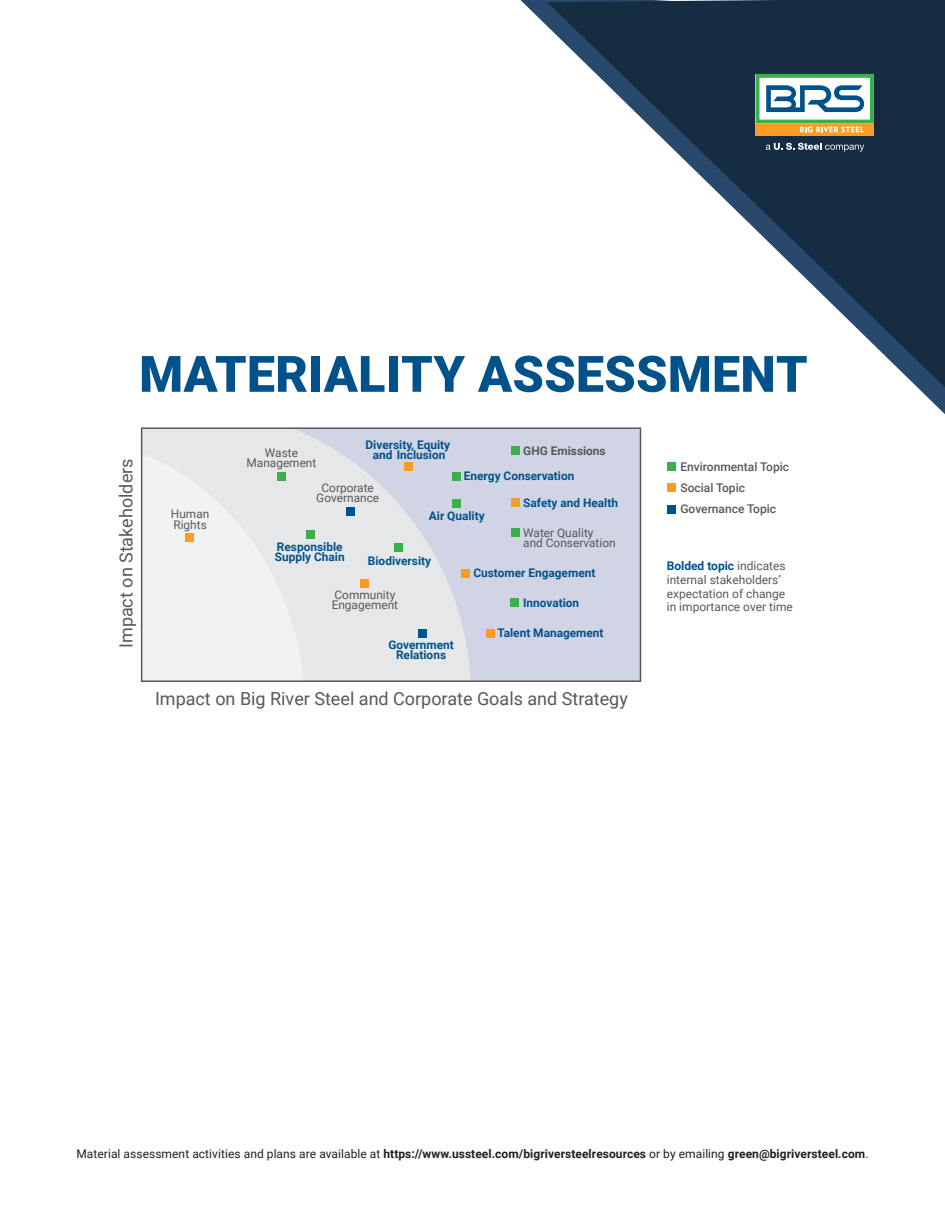
<style>
.page{position:relative;width:945px;height:1215px;background:#fff}
.page>*{position:absolute;margin:0;border:0;box-sizing:border-box;transform-origin:0 0}
.t1{font:900 50.25px "Roboto";letter-spacing:.005em;color:#01528a}
.t2{font:18px "Roboto";color:#57585a}
.t3{font:700 12px "Roboto";letter-spacing:.005em;color:#231f20}
.t4{font:12px/13.8px "Roboto";color:#57585a}
.t5{font:500 12px/21px "Roboto";color:#57585a}
.t6{font:700 11.85px/10.4px "Roboto";color:#01528a;text-align:center}
.t7{font:11.85px/10.4px "Roboto";color:#57585a}
.t8{font:700 11.85px "Roboto";color:#57585a}
.s1{font-weight:700;color:#01528a}
.s2{font-weight:400}
</style>
<div class="page">
<div style="left:142px;top:428px;width:498px;height:253px;background:#d0d4e4"></div>
<svg style="left:144px;top:430px;width:327px;height:249px;fill:#e5e7e8"></svg>
<svg style="left:144px;top:438px;width:161px;height:241px"></svg>
<svg style="left:547px;top:0;width:398px;height:390px"></svg>
<svg style="left:766px;top:143px;width:98px;height:9px"></svg>
<div style="left:756px;top:124px;width:118px;height:11px;background:#f89c23"></div>
<svg style="left:756px;top:74px;width:118px;height:59px"></svg>
<div style="left:394px;top:543px;width:9px;height:9px;background:#3baf49"></div>
<div style="left:185px;top:533px;width:9px;height:9px;background:#f89c23"></div>
<div style="left:360px;top:579px;width:9px;height:9px;background:#f89c23"></div>
<div style="left:404px;top:462px;width:9px;height:9px;background:#f89c23"></div>
<div style="left:461px;top:569px;width:9px;height:9px;background:#f89c23"></div>
<div style="left:486px;top:629px;width:9px;height:9px;background:#f89c23"></div>
<div style="left:511px;top:499px;width:8px;height:8px;background:#f89c23"></div>
<div style="left:418px;top:629px;width:9px;height:9px;background:#01528a"></div>
<div style="left:346px;top:507px;width:9px;height:8px;background:#01528a"></div>
<div style="left:306px;top:530px;width:9px;height:9px;background:#3baf49"></div>
<div style="left:277px;top:472px;width:9px;height:9px;background:#3baf49"></div>
<div style="left:452px;top:499px;width:9px;height:9px;background:#3baf49"></div>
<div style="left:452px;top:472px;width:9px;height:9px;background:#3baf49"></div>
<div style="left:511px;top:528px;width:9px;height:9px;background:#3baf49"></div>
<div style="left:510px;top:599px;width:9px;height:8px;background:#3baf49"></div>
<div style="left:511px;top:446px;width:9px;height:9px;background:#3baf49"></div>
<div style="left:141px;top:427px;width:500px;height:255px;border:2px solid #57585a"></div>
<div style="left:667px;top:462px;width:9px;height:9px;background:#3baf49"></div>
<div style="left:667px;top:483px;width:9px;height:9px;background:#f89c23"></div>
<div style="left:667px;top:505px;width:9px;height:8px;background:#01528a"></div>
<h1 class="t1" style="left:139px;top:339px;width:670px">MATERIALITY ASSESSMENT</h1>
<h2 class="t2" style="left:113px;top:648px;width:191px;rotate:-90deg">Impact on Stakeholders</h2>
<p class="t7" style="left:171px;top:509px;width:40px">Human<br>Rights</p>
<p class="t7" style="left:247px;top:447px;width:71px;text-align:center">Waste<br>Management</p>
<p class="t6" style="left:366px;top:439px;width:86px">Diversity, Equity and Inclusion</p>
<p class="t8" style="left:523px;top:442px;width:84px">GHG Emissions</p>
<p class="t6" style="left:464px;top:470px;width:112px">Energy Conservation</p>
<p class="t7" style="left:316px;top:482px;width:64px;text-align:center">Corporate<br>Governance</p>
<p class="t6" style="left:523px;top:497px;width:96px">Safety and Health</p>
<p class="t7" style="left:523px;top:527px;width:94px">Water Quality and Conservation</p>
<p class="t6" style="left:429px;top:510px;width:57px">Air Quality</p>
<p class="t6" style="left:275px;top:541px;width:71px;text-align:left">Responsible<br>Supply Chain</p>
<p class="t6" style="left:368px;top:555px;width:65px">Biodiversity</p>
<p class="t6" style="left:473px;top:567px;width:124px">Customer Engagement</p>
<p class="t7" style="left:332px;top:589px;width:68px">Community<br>Engagement</p>
<p class="t6" style="left:388px;top:639px;width:67px">Government<br>Relations</p>
<p class="t6" style="left:523px;top:597px;width:58px">Innovation</p>
<p class="t6" style="left:497px;top:627px;width:108px">Talent Management</p>
<h2 class="t2" style="left:155px;top:686px;width:474px">Impact on Big River Steel and Corporate Goals and Strategy</h2>
<p class="t5" style="left:680px;top:456px;width:110px">Environmental Topic<br>Social Topic<br>Governance Topic</p>
<p class="t4" style="left:667px;top:558px;width:128px"><span class="s1">Bolded topic</span> indicates internal stakeholders’ expectation of change in importance over time</p>
<p class="t3" style="left:76px;top:1146px;width:794px"><span class="s2">Material assessment activities and plans are available at</span> https://www.ussteel.com/bigriversteelresources <span class="s2">or by emailing</span> green@bigriversteel.com<span class="s2">.</span></p>
</div>
